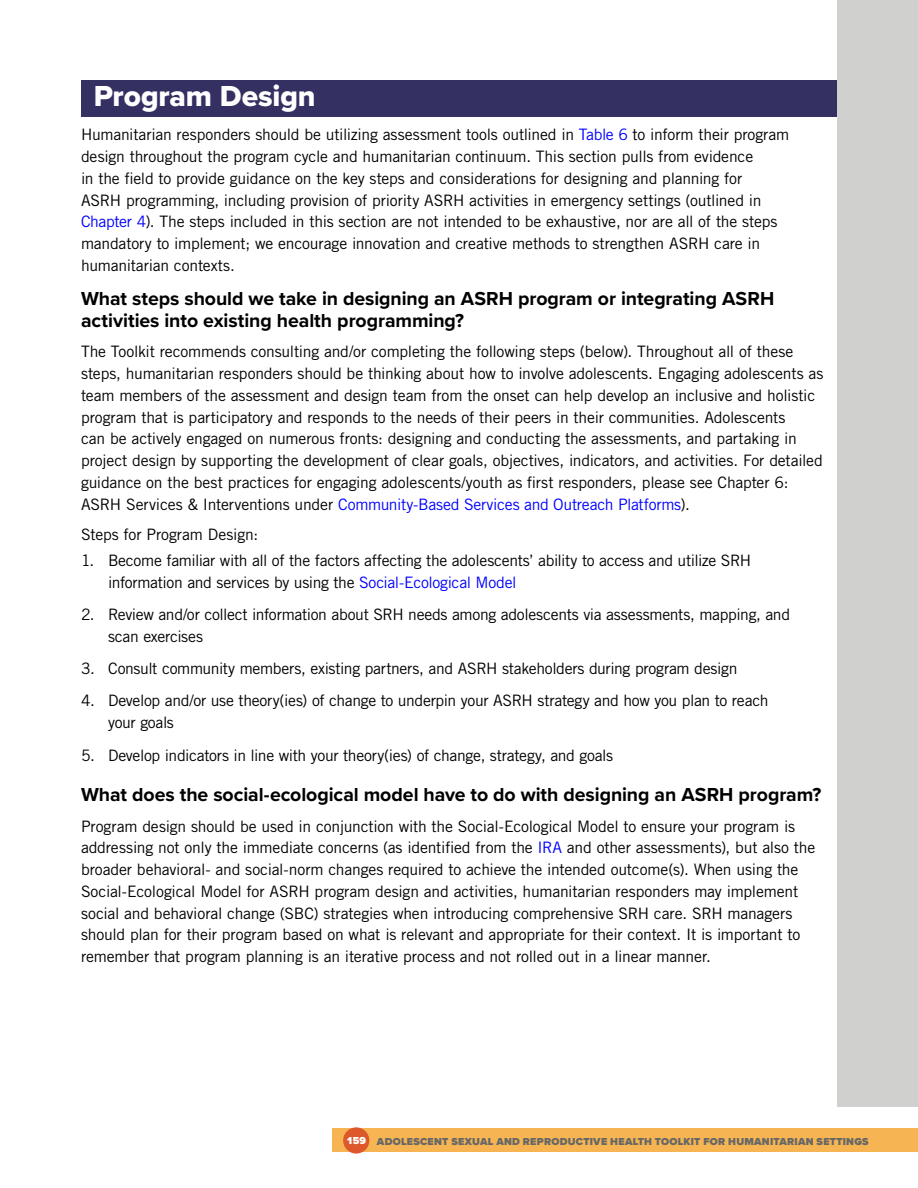
<style>
.page{position:relative;width:918px;height:1188px;background:#fff}
.page>*{position:absolute;margin:0;border:0;box-sizing:border-box;transform-origin:0 0}
.t1{font:30px "Proxima Nova Extrabld";letter-spacing:-.005em;color:#fff}
.t2{font:700 19.5px/21.8px "Proxima Nova";letter-spacing:-.005em;color:#000}
.t3{font:15.75px/21.8px "Trade Gothic LT Std";letter-spacing:-.015em;color:#000}
.t4{font:900 10.5px "Proxima Nova";letter-spacing:.025em;color:#666767}
.s1{color:#00f}
.s2{color:#fff}
</style>
<div class="page">
<div style="left:837px;top:0;width:81px;height:1107px;background:#d0d1cf"></div>
<div style="left:332px;top:1129px;width:586px;height:23px;background:#f6b452"></div>
<div style="left:343px;top:1127px;width:26px;height:27px;background:#dd582b;border-radius:50%"></div>
<div style="left:81px;top:80px;width:756px;height:36px;background:#353062"></div>
<h1 class="t1" style="left:94px;top:74px;width:223px">Program Design</h1>
<p class="t3" style="left:81px;top:124px;width:710px">Humanitarian responders should be utilizing assessment tools outlined in <span class="s1">Table 6</span> to inform their program design throughout the program cycle and humanitarian continuum. This section pulls from evidence<br>in the field to provide guidance on the key steps and considerations for designing and planning for<br>ASRH programming, including provision of priority ASRH activities in emergency settings (outlined in <span class="s1">Chapter 4</span>). The steps included in this section are not intended to be exhaustive, nor are all of the steps mandatory to implement; we encourage innovation and creative methods to strengthen ASRH care in humanitarian contexts.</p>
<p class="t2" style="left:81px;top:287px;width:695px">What steps should we take in designing an ASRH program or integrating ASRH activities into existing health programming?</p>
<p class="t3" style="left:81px;top:341px;width:744px">The Toolkit recommends consulting and/or completing the following steps (below). Throughout all of these steps, humanitarian responders should be thinking about how to involve adolescents. Engaging adolescents as team members of the assessment and design team from the onset can help develop an inclusive and holistic program that is participatory and responds to the needs of their peers in their communities. Adolescents<br>can be actively engaged on numerous fronts: designing and conducting the assessments, and partaking in project design by supporting the development of clear goals, objectives, indicators, and activities. For detailed guidance on the best practices for engaging adolescents/youth as first responders, please see Chapter 6:<br>ASRH Services &amp; Interventions under <span class="s1">Community-Based Services and Outreach Platforms</span>).</p>
<p class="t3" style="left:81px;top:523px;width:179px">Steps for Program Design:</p>
<p class="t3" style="left:108px;top:549px;width:645px;text-indent:-27px">1. Become familiar with all of the factors affecting the adolescents’ ability to access and utilize SRH information and services by using the <span class="s1">Social-Ecological Model</span></p>
<p class="t3" style="left:108px;top:603px;width:684px;text-indent:-27px">2. Review and/or collect information about SRH needs among adolescents via assessments, mapping, and scan exercises</p>
<p class="t3" style="left:81px;top:657px;width:658px">3. Consult community members, existing partners, and ASRH stakeholders during program design</p>
<p class="t3" style="left:108px;top:690px;width:662px;text-indent:-27px">4. Develop and/or use theory(ies) of change to underpin your ASRH strategy and how you plan to reach your goals</p>
<p class="t3" style="left:81px;top:744px;width:534px">5. Develop indicators in line with your theory(ies) of change, strategy, and goals</p>
<p class="t2" style="left:81px;top:784px;width:742px">What does the social-ecological model have to do with designing an ASRH program?</p>
<p class="t3" style="left:81px;top:815px;width:736px">Program design should be used in conjunction with the Social-Ecological Model to ensure your program is addressing not only the immediate concerns (as identified from the <span class="s1">IRA</span> and other assessments), but also the broader behavioral- and social-norm changes required to achieve the intended outcome(s). When using the Social-Ecological Model for ASRH program design and activities, humanitarian responders may implement social and behavioral change (SBC) strategies when introducing comprehensive SRH care. SRH managers should plan for their program based on what is relevant and appropriate for their context. It is important to remember that program planning is an iterative process and not rolled out in a linear manner.</p>
<p class="t4" style="left:347px;top:1134px;width:523px"><span class="s2">159</span> ADOLESCENT SEXUAL AND REPRODUCTIVE HEALTH TOOLKIT FOR HUMANITARIAN SETTINGS</p>
</div>
